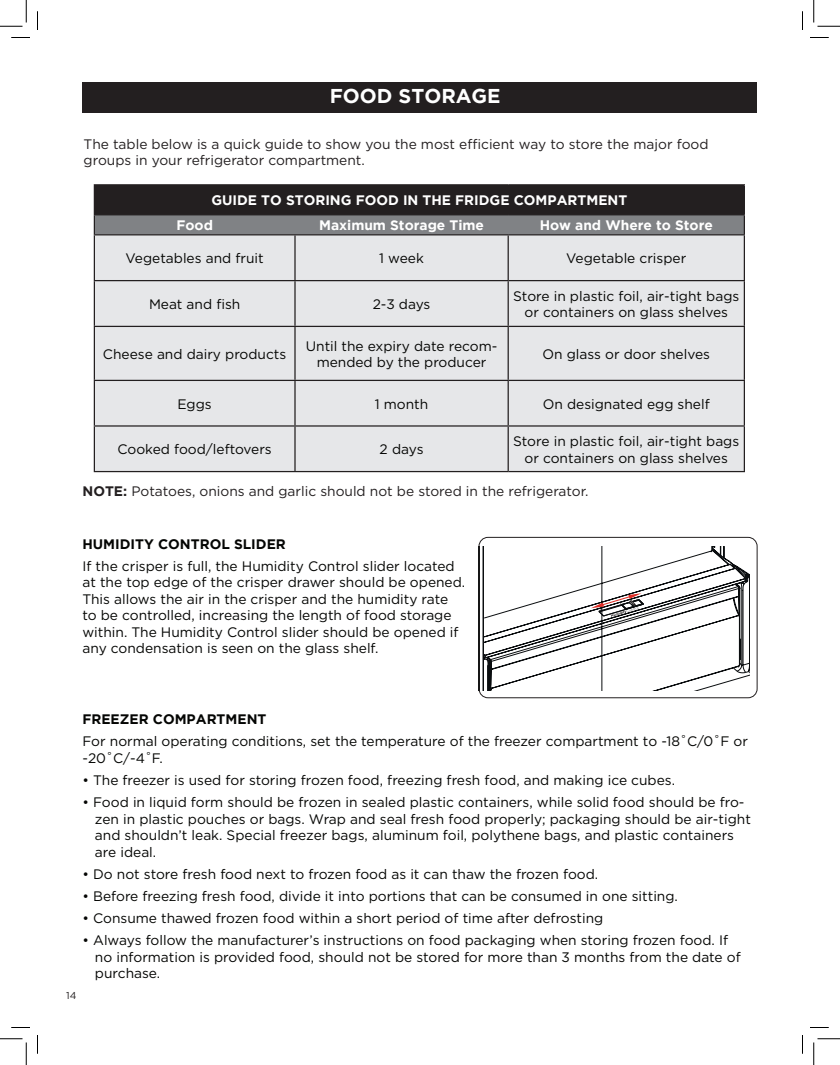
<style>
.page{position:relative;width:840px;height:1065px;background:#fff}
.page>*{position:absolute;margin:0;border:0;box-sizing:border-box;transform-origin:0 0}
.t1{font:700 20px "Gotham";color:#fff}
.t2{font:13.75px/16.5px "Gotham";color:#040503}
.t3{font:13.75px/16.5px "Gotham";color:#231f20}
.t4{font:700 13.75px/25px "Gotham";color:#fff}
.t5{font:700 13.75px "Gotham";color:#040503}
.t6{font:10px "Gotham";color:#231f20}
.s1{font-weight:700}
</style>
<div class="page">
<div style="left:82px;top:83px;width:676px;height:30px;background:#231f20"></div>
<div style="left:95px;top:235px;width:649px;height:236px;background:#e6e7e9"></div>
<hr style="left:94px;top:235px;width:1px;height:45px;background:#231f20">
<hr style="left:294px;top:235px;width:2px;height:45px;background:#231f20">
<hr style="left:508px;top:235px;width:1px;height:45px;background:#231f20">
<hr style="left:744px;top:235px;width:1px;height:45px;background:#231f20">
<hr style="left:94px;top:280px;width:201px;height:1px;background:#231f20">
<hr style="left:94px;top:281px;width:1px;height:45px;background:#231f20">
<hr style="left:295px;top:280px;width:213px;height:1px;background:#231f20">
<hr style="left:294px;top:281px;width:2px;height:45px;background:#231f20">
<hr style="left:508px;top:280px;width:237px;height:1px;background:#231f20">
<hr style="left:508px;top:281px;width:1px;height:45px;background:#231f20">
<hr style="left:744px;top:281px;width:1px;height:45px;background:#231f20">
<hr style="left:94px;top:326px;width:201px;height:1px;background:#231f20">
<hr style="left:94px;top:327px;width:1px;height:53px;background:#231f20">
<hr style="left:295px;top:326px;width:213px;height:1px;background:#231f20">
<hr style="left:294px;top:327px;width:2px;height:53px;background:#231f20">
<hr style="left:508px;top:326px;width:237px;height:1px;background:#231f20">
<hr style="left:508px;top:327px;width:1px;height:53px;background:#231f20">
<hr style="left:744px;top:327px;width:1px;height:53px;background:#231f20">
<hr style="left:94px;top:380px;width:201px;height:1px;background:#231f20">
<hr style="left:94px;top:381px;width:1px;height:44px;background:#231f20">
<hr style="left:295px;top:380px;width:213px;height:1px;background:#231f20">
<hr style="left:294px;top:381px;width:2px;height:44px;background:#231f20">
<hr style="left:508px;top:380px;width:237px;height:1px;background:#231f20">
<hr style="left:508px;top:381px;width:1px;height:44px;background:#231f20">
<hr style="left:744px;top:381px;width:1px;height:44px;background:#231f20">
<hr style="left:94px;top:425px;width:201px;height:2px;background:#231f20">
<hr style="left:94px;top:427px;width:1px;height:44px;background:#231f20">
<hr style="left:295px;top:425px;width:213px;height:2px;background:#231f20">
<hr style="left:294px;top:427px;width:2px;height:44px;background:#231f20">
<hr style="left:508px;top:425px;width:237px;height:2px;background:#231f20">
<hr style="left:508px;top:427px;width:1px;height:44px;background:#231f20">
<hr style="left:744px;top:427px;width:1px;height:44px;background:#231f20">
<hr style="left:94px;top:471px;width:201px;height:1px;background:#231f20">
<hr style="left:295px;top:471px;width:213px;height:1px;background:#231f20">
<hr style="left:508px;top:471px;width:237px;height:1px;background:#231f20">
<hr style="left:94px;top:184px;width:201px;height:1px;background:#231f20">
<hr style="left:295px;top:184px;width:213px;height:1px;background:#231f20">
<hr style="left:508px;top:184px;width:237px;height:1px;background:#231f20">
<svg style="left:94px;top:185px;width:651px;height:49px;background:#454445"></svg>
<hr style="left:94px;top:234px;width:201px;height:1px;background:#231f20">
<hr style="left:295px;top:234px;width:213px;height:1px;background:#231f20">
<hr style="left:508px;top:234px;width:237px;height:1px;background:#231f20">
<svg style="left:482px;top:546px;width:267px;height:145px"></svg>
<div style="left:479px;top:537px;width:278px;height:161px;border:1px solid #231f20;border-radius:9px"></div>
<svg style="left:11px;top:37px;width:19px;height:1px"></svg>
<svg style="left:810px;top:37px;width:19px;height:1px"></svg>
<svg style="left:11px;top:1027px;width:19px;height:1px"></svg>
<svg style="left:810px;top:1027px;width:19px;height:1px"></svg>
<svg style="left:37px;top:11px;width:1px;height:19px"></svg>
<svg style="left:37px;top:1035px;width:1px;height:19px"></svg>
<svg style="left:802px;top:11px;width:1px;height:19px"></svg>
<svg style="left:802px;top:1035px;width:1px;height:19px"></svg>
<svg style="left:0;top:0;width:27px;height:27px"></svg>
<svg style="left:0;top:1039px;width:27px;height:26px"></svg>
<svg style="left:814px;top:0;width:26px;height:27px"></svg>
<svg style="left:814px;top:1039px;width:26px;height:26px"></svg>
<h1 class="t1" style="left:330px;top:84px;width:172px">FOOD STORAGE</h1>
<p class="t3" style="left:84px;top:135px;width:626px">The table below is a quick guide to show you the most efficient way to store the major food groups in your refrigerator compartment.</p>
<p class="t4" style="left:176px;top:187px;width:452px;text-indent:35px">GUIDE TO STORING FOOD IN THE FRIDGE COMPARTMENT<br>Food</p>
<p class="t4" style="left:319px;top:212px;width:166px">Maximum Storage Time</p>
<p class="t4" style="left:540px;top:212px;width:175px">How and Where to Store</p>
<p class="t2" style="left:126px;top:250px;width:140px">Vegetables and fruit</p>
<p class="t2" style="left:379px;top:250px;width:46px">1 week</p>
<p class="t2" style="left:566px;top:250px;width:122px">Vegetable crisper</p>
<p class="t2" style="left:149px;top:296px;width:93px">Meat and fish</p>
<p class="t2" style="left:373px;top:296px;width:59px">2-3 days</p>
<p class="t2" style="left:513px;top:287px;width:228px;text-align:center">Store in plastic foil, air-tight bags or containers on glass shelves</p>
<p class="t2" style="left:103px;top:345px;width:185px">Cheese and dairy products</p>
<p class="t2" style="left:306px;top:337px;width:193px;text-align:center">Until the expiry date recom&shy;mended by the producer</p>
<p class="t2" style="left:542px;top:345px;width:169px">On glass or door shelves</p>
<p class="t2" style="left:178px;top:395px;width:36px">Eggs</p>
<p class="t2" style="left:375px;top:395px;width:55px">1 month</p>
<p class="t2" style="left:543px;top:395px;width:168px">On designated egg shelf</p>
<p class="t2" style="left:118px;top:441px;width:156px">Cooked food/leftovers</p>
<p class="t2" style="left:380px;top:441px;width:45px">2 days</p>
<p class="t2" style="left:513px;top:433px;width:228px;text-align:center">Store in plastic foil, air-tight bags or containers on glass shelves</p>
<p class="t3" style="left:82px;top:482px;width:507px"><span class="s1">NOTE:</span> Potatoes, onions and garlic should not be stored in the refrigerator.</p>
<p class="t5" style="left:82px;top:536px;width:205px">HUMIDITY CONTROL SLIDER</p>
<p class="t2" style="left:82px;top:557px;width:384px">If the crisper is full, the Humidity Control slider located at the top edge of the crisper drawer should be opened.<br>This allows the air in the crisper and the humidity rate to be controlled, increasing the length of food storage within. The Humidity Control slider should be opened if any condensation is seen on the glass shelf.</p>
<p class="t5" style="left:82px;top:711px;width:185px">FREEZER COMPARTMENT</p>
<p class="t2" style="left:82px;top:733px;width:667px">For normal operating conditions, set the temperature of the freezer compartment to -18˚C/0˚F or -20˚C/-4˚F.</p>
<p class="t2" style="left:82px;top:772px;width:594px">• The freezer is used for storing frozen food, freezing fresh food, and making ice cubes.</p>
<p class="t2" style="left:95px;top:794px;width:657px;text-indent:-12px">• Food in liquid form should be frozen in sealed plastic containers, while solid food should be fro&shy;zen in plastic pouches or bags. Wrap and seal fresh food properly; packaging should be air-tight and shouldn’t leak. Special freezer bags, aluminum foil, polythene bags, and plastic containers are ideal.</p>
<p class="t2" style="left:82px;top:865px;width:517px">• Do not store fresh food next to frozen food as it can thaw the frozen food.</p>
<p class="t2" style="left:82px;top:887px;width:597px">• Before freezing fresh food, divide it into portions that can be consumed in one sitting.</p>
<p class="t2" style="left:82px;top:910px;width:522px">• Consume thawed frozen food within a short period of time after defrosting</p>
<p class="t2" style="left:95px;top:932px;width:647px;text-indent:-12px">• Always follow the manufacturer’s instructions on food packaging when storing frozen food. If no information is provided food, should not be stored for more than 3 months from the date of purchase.</p>
<p class="t6" style="left:66px;top:989px;width:12px">14</p>
</div>
